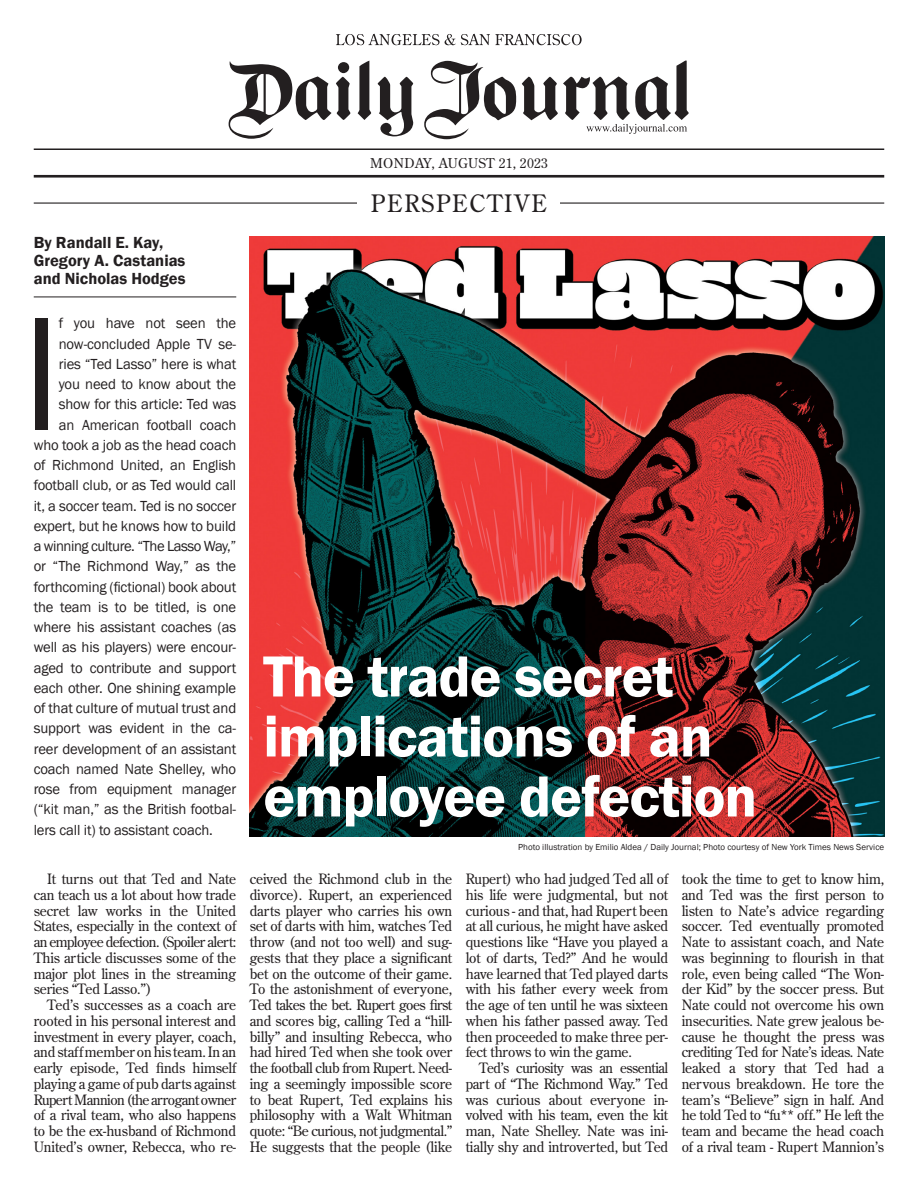
<style>
.page{position:relative;width:918px;height:1188px;background:#fff}
.page>*{position:absolute;margin:0;border:0;box-sizing:border-box;transform-origin:0 0}
.t1{font:166.95px "Franklin Gothic";color:#231f20;scale:.9 1}
.t2{font:600 60px "Franklin Gothic";letter-spacing:-.02em;color:#fff}
.t3{font:24px "Century Old Style Std";letter-spacing:.08em;color:#231f20}
.t4{font:600 16.5px/18px "Franklin Gothic";color:#231f20}
.t5{font:15px "Franklin Gothic";letter-spacing:-.01em;color:#231f20}
.t6{font:15px "Franklin Gothic";letter-spacing:-.03em;color:#231f20}
.t7{font:14.25px/15.8px "Century Old Style Std";letter-spacing:-.01em;color:#231f20;text-align:justify}
.t8{font:14.25px/15.8px "Century Old Style Std";letter-spacing:-.01em;color:#231f20;text-align:justify;scale:.96 1}
.t9{font:13.5px "Century Old Style Std";letter-spacing:.02em;color:#231f20}
.t10{font:9px "Franklin Gothic";color:#231f20}
</style>
<div class="page">
<img style="left:250px;top:236px;width:634px;height:601px">
<hr style="left:34px;top:297px;width:202px;height:1px;background:#231f20">
<hr style="left:34px;top:148px;width:850px;height:2px;background:#231f20">
<hr style="left:34px;top:175px;width:850px;height:3px;background:#231f20">
<hr style="left:34px;top:202px;width:850px;height:2px;background:#231f20">
<svg style="left:336px;top:34px;width:246px;height:11px"></svg>
<svg style="left:358px;top:61px;width:13px;height:59px"></svg>
<svg style="left:229px;top:61px;width:121px;height:78px"></svg>
<svg style="left:378px;top:77px;width:35px;height:59px"></svg>
<svg style="left:424px;top:61px;width:92px;height:78px"></svg>
<svg style="left:522px;top:61px;width:167px;height:73px"></svg>
<div style="left:358px;top:189px;width:202px;height:27px;background:#fff"></div>
<p class="t4" style="left:34px;top:233px;width:153px">By Randall E. Kay,<br>Gregory A. Castanias and Nicholas Hodges</p>
<p class="t9" style="left:370px;top:154px;width:179px">MONDAY, AUGUST 21, 2023</p>
<p class="t3" style="left:371px;top:188px;width:178px">PERSPECTIVE</p>
<p class="t1" style="left:23px;top:270px;width:43px">I</p>
<p class="t5" style="left:59px;top:314px;width:179px">f you have not seen the</p>
<p class="t5" style="left:59px;top:334px;width:179px">now-concluded Apple TV se-</p>
<p class="t5" style="left:59px;top:354px;width:179px">ries “Ted Lasso” here is what</p>
<p class="t5" style="left:59px;top:375px;width:179px">you need to know about the</p>
<p class="t5" style="left:59px;top:395px;width:179px">show for this article: Ted was</p>
<p class="t5" style="left:59px;top:415px;width:179px">an American football coach</p>
<p class="t5" style="left:34px;top:435px;width:204px">who took a job as the head coach</p>
<p class="t5" style="left:34px;top:456px;width:204px">of Richmond United, an English</p>
<p class="t5" style="left:34px;top:476px;width:204px">football club, or as Ted would call</p>
<p class="t5" style="left:34px;top:496px;width:204px">it, a soccer team. Ted is no soccer</p>
<p class="t5" style="left:34px;top:516px;width:204px">expert, but he knows how to build</p>
<p class="t6" style="left:34px;top:537px;width:204px">a winning culture. “The Lasso Way,”</p>
<p class="t5" style="left:34px;top:557px;width:204px">or “The Richmond Way,” as the</p>
<p class="t5" style="left:34px;top:577px;width:204px">forthcoming (fictional) book about</p>
<p class="t5" style="left:34px;top:597px;width:204px">the team is to be titled, is one</p>
<p class="t5" style="left:34px;top:618px;width:204px">where his assistant coaches (as</p>
<p class="t5" style="left:34px;top:638px;width:204px">well as his players) were encour-</p>
<p class="t5" style="left:34px;top:658px;width:204px">aged to contribute and support</p>
<p class="t5" style="left:34px;top:678px;width:204px">each other. One shining example</p>
<p class="t5" style="left:34px;top:699px;width:204px">of that culture of mutual trust and</p>
<p class="t5" style="left:34px;top:719px;width:204px">support was evident in the ca-</p>
<p class="t5" style="left:34px;top:739px;width:204px">reer development of an assistant</p>
<p class="t5" style="left:34px;top:759px;width:204px">coach named Nate Shelley, who</p>
<p class="t5" style="left:34px;top:780px;width:204px">rose from equipment manager</p>
<p class="t5" style="left:34px;top:800px;width:204px">(“kit man,” as the British footbal-</p>
<p class="t5" style="left:34px;top:820px;width:181px">lers call it) to assistant coach.</p>
<p class="t7" style="left:34px;top:871px;width:204px;text-indent:14px">It turns out that Ted and Nate can teach us a lot about how trade secret law works in the United States, especially in the context of an employee defection. (Spoiler alert:<br>This article discusses some of the major plot lines in the streaming series “Ted Lasso.”)</p>
<p class="t7" style="left:34px;top:997px;width:204px;text-indent:14px">Ted’s successes as a coach are rooted in his personal interest and investment in every player, coach, and staff member on his team. In an early episode, Ted finds himself playing a game of pub darts against Rupert Mannion (the arrogant owner of a rival team, who also happens to be the ex-husband of Richmond United’s owner, Rebecca, who re-</p>
<p class="t2" style="left:263px;top:639px;width:412px">The trade secret</p>
<p class="t2" style="left:263px;top:699px;width:451px">implications of an</p>
<p class="t2" style="left:263px;top:759px;width:496px">employee defection</p>
<p class="t10" style="left:518px;top:842px;width:368px">Photo illustration by Emilio Aldea / Daily Journal; Photo courtesy of New York Times News Service</p>
<p class="t7" style="left:250px;top:871px;width:204px">ceived the Richmond club in the divorce). Rupert, an experienced darts player who carries his own set of darts with him, watches Ted throw (and not too well) and sug&shy;gests that they place a significant bet on the outcome of their game.<br>To the astonishment of everyone, Ted takes the bet. Rupert goes first and scores big, calling Ted a “hill&shy;billy” and insulting Rebecca, who had hired Ted when she took over the football club from Rupert. Need&shy;ing a seemingly impossible score to beat Rupert, Ted explains his philosophy with a Walt Whitman quote: “Be curious, not judgmental.” He suggests that the people (like</p>
<p class="t7" style="left:466px;top:871px;width:204px">Rupert) who had judged Ted all of his life were judgmental, but not curious - and that, had Rupert been at all curious, he might have asked questions like “Have you played a lot of darts, Ted?” And he would have learned that Ted played darts with his father every week from the age of ten until he was sixteen when his father passed away. Ted then proceeded to make three per&shy;fect throws to win the game.</p>
<p class="t8" style="left:466px;top:1060px;width:212px;text-indent:14px">Ted’s curiosity was an essential part of “The Richmond Way.” Ted was curious about everyone in&shy;volved with his team, even the kit man, Nate Shelley. Nate was ini&shy;tially shy and introverted, but Ted</p>
<p class="t7" style="left:682px;top:871px;width:204px">took the time to get to know him, and Ted was the first person to listen to Nate’s advice regarding soccer. Ted eventually promoted Nate to assistant coach, and Nate was beginning to flourish in that role, even being called “The Won&shy;der Kid” by the soccer press. But Nate could not overcome his own insecurities. Nate grew jealous be&shy;cause he thought the press was crediting Ted for Nate’s ideas. Nate leaked a story that Ted had a nervous breakdown. He tore the team’s “Believe” sign in half. And he told Ted to “fu** off.” He left the team and became the head coach of a rival team - Rupert Mannion’s</p>
</div>
